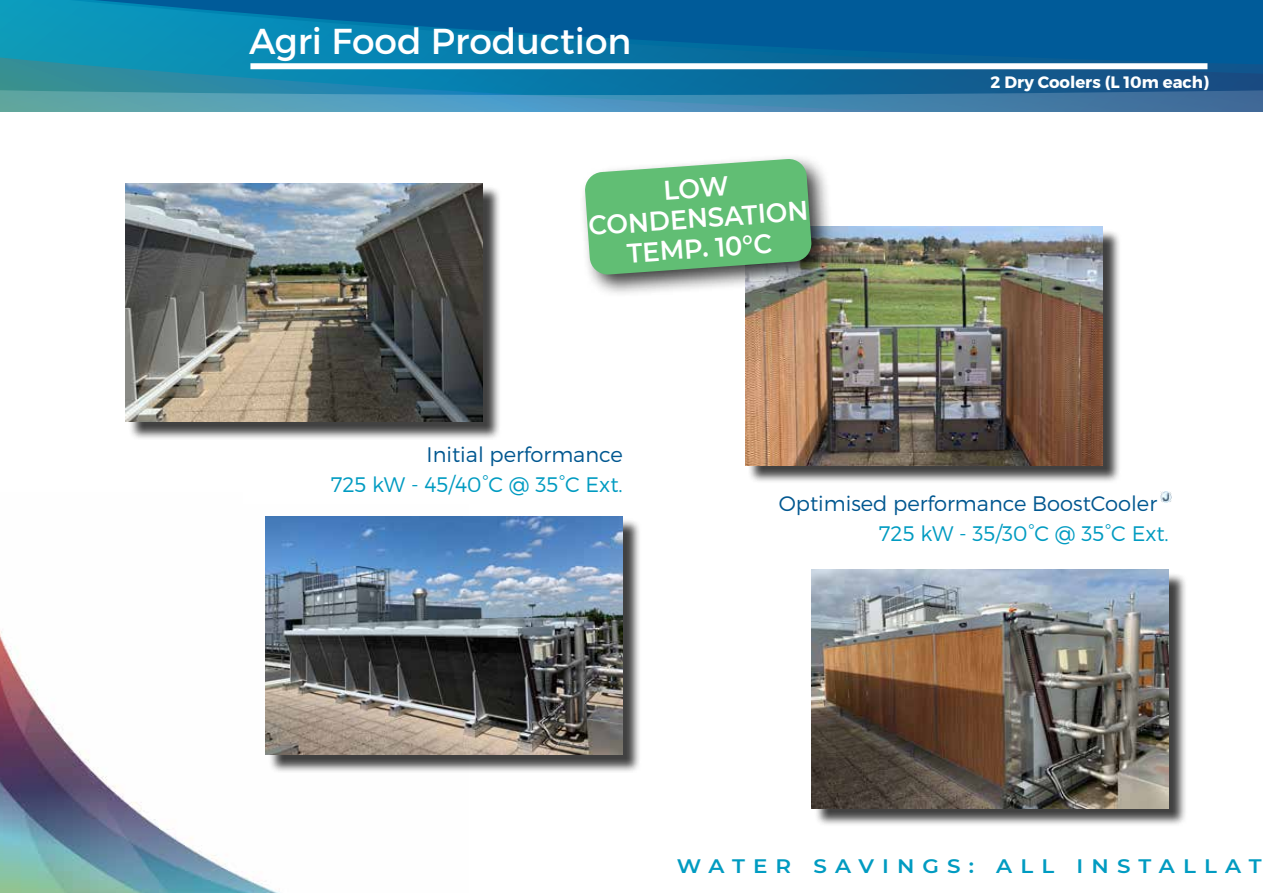
<style>
.page{position:relative;width:1263px;height:893px;background:#fff}
.page>*{position:absolute;margin:0;border:0;box-sizing:border-box;transform-origin:0 0}
.t1{font:36px "Montserrat";color:#fff}
.t2{font:600 27px/30px "Montserrat";color:#fff;text-align:center;scale:.95 1}
.t3{font:300 21px "Montserrat";color:#005790}
.t4{font:300 21px "Montserrat";color:#009bc1}
.t5{font:600 19.5px "Montserrat";letter-spacing:.38em;color:#009bc1;scale:1.1 1}
.t6{font:700 16.5px "Montserrat";color:#fff}
</style>
<div class="page">
<img style="left:0;top:516px;width:280px;height:377px">
<svg style="left:0;top:0;width:1263px;height:50px;background:#026ba2"></svg>
<svg style="left:0;top:50px;width:1263px;height:62px;background:#247ca5"></svg>
<div style="left:128px;top:185px;width:374px;height:255px;background:#000;opacity:.75"></div>
<img style="left:126px;top:183px;width:357px;height:239px">
<div style="left:748px;top:229px;width:373px;height:255px;background:#000;opacity:.75"></div>
<img style="left:745px;top:227px;width:357px;height:238px">
<div style="left:268px;top:518px;width:374px;height:255px;background:#000;opacity:.75"></div>
<img style="left:266px;top:516px;width:357px;height:239px">
<div style="left:814px;top:572px;width:373px;height:255px;background:#000;opacity:.75"></div>
<img style="left:812px;top:570px;width:357px;height:238px">
<div style="left:250px;top:63px;width:957px;height:6px;background:#fff"></div>
<div style="left:579px;top:153px;width:255px;height:145px;background:#000;opacity:.75"></div>
<svg style="left:584px;top:158px;width:228px;height:117px;background:#6fbe80"></svg>
<svg style="left:1160px;top:491px;width:11px;height:11px"></svg>
<h1 class="t1" style="left:249px;top:19px;width:384px">Agri Food Production</h1>
<h1 class="t1" style="left:248px;top:19px;width:234px">Inst tut Curie</h1>
<p class="t2" style="left:585px;top:180px;width:233px;rotate:-4deg">LOW<br>CONDENSATION<br>TEMP. 10°C</p>
<p class="t6" style="left:991px;top:72px;width:220px">2 Dry Coolers (L 10m each)</p>
<p class="t3" style="left:427px;top:442px;width:198px">Initial performance</p>
<p class="t4" style="left:331px;top:472px;width:293px">725 kW - 45/40°C @ 35°C Ext.</p>
<p class="t3" style="left:779px;top:491px;width:380px">Optimised performance BoostCooler</p>
<p class="t4" style="left:879px;top:521px;width:291px">725 kW - 35/30°C @ 35°C Ext.</p>
<p class="t5" style="left:677px;top:853px;width:533px">WATER SAVINGS: ALL INSTALLAT</p>
</div>
